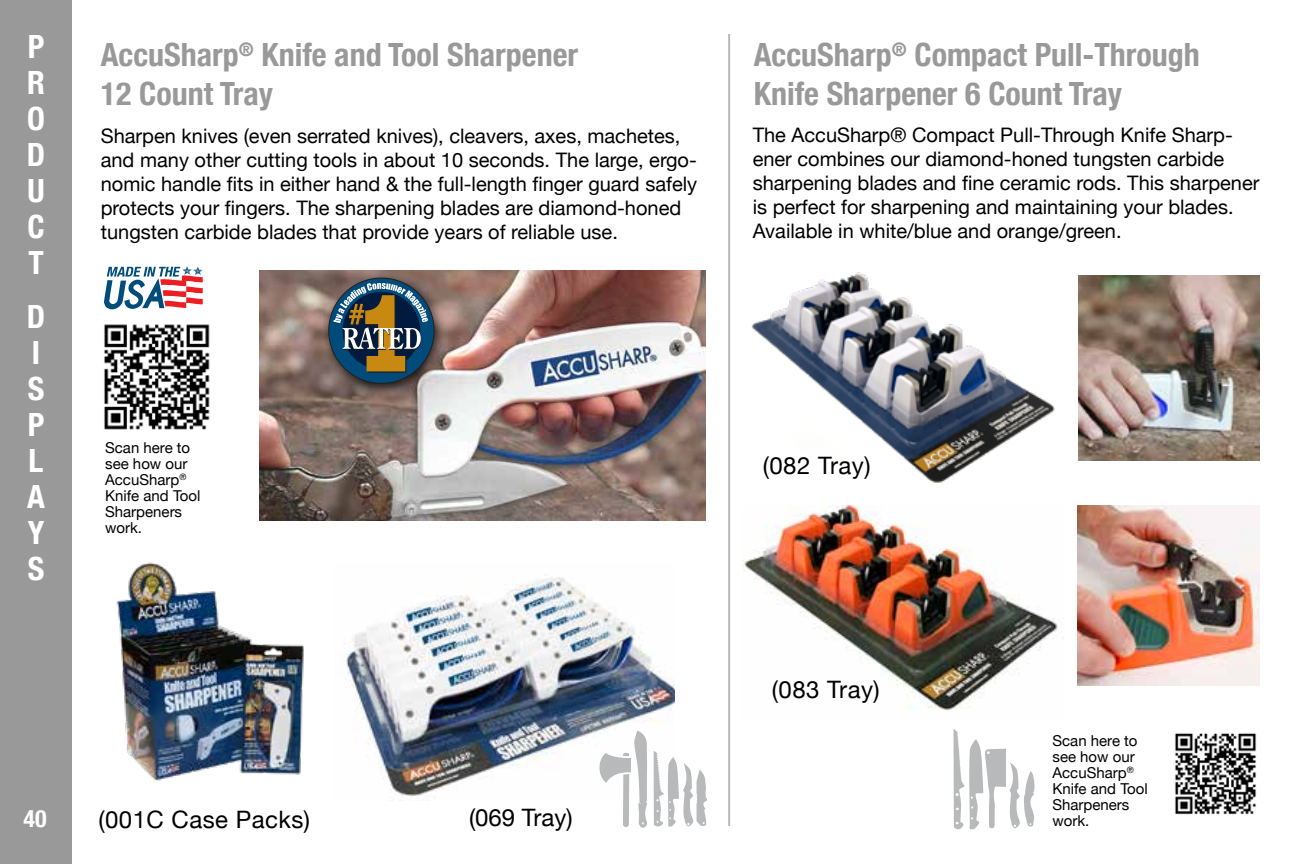
<style>
.page{position:relative;width:1296px;height:864px;background:#fff}
.page>*{position:absolute;margin:0;border:0;box-sizing:border-box;transform-origin:0 0}
.t1{font:700 condensed 32px/38.4px "Helvetica Neue";color:#999}
.t2{font:700 condensed 32px/36px "Helvetica Neue";color:#fff;text-align:justify}
.t3{font:24px "Helvetica Neue";letter-spacing:.02em;color:#000}
.t4{font:700 condensed 24px "Helvetica Neue";color:#fff}
.t5{font:20px/24px "Helvetica Neue";color:#000}
.t6{font:15px/16px "Helvetica Neue";color:#000}
</style>
<div class="page">
<div style="left:0;top:0;width:72px;height:864px;background:#999"></div>
<img style="left:1077px;top:505px;width:183px;height:181px">
<img style="left:751px;top:272px;width:304px;height:211px">
<img style="left:743px;top:505px;width:315px;height:206px">
<img style="left:104px;top:324px;width:106px;height:106px">
<svg style="left:104px;top:266px;width:99px;height:43px"></svg>
<img style="left:344px;top:574px;width:331px;height:227px">
<img style="left:116px;top:562px;width:188px;height:219px">
<hr style="left:728px;top:34px;width:2px;height:792px;background:#b7b9bb">
<img style="left:259px;top:270px;width:447px;height:250px">
<div style="left:321px;top:273px;width:127px;height:127px;background:#000;opacity:.75"></div>
<div style="left:329px;top:278px;width:105px;height:105px;background:#004b7a;border-radius:50%"></div>
<svg style="left:333px;top:283px;width:95px;height:90px"></svg>
<img style="left:1078px;top:275px;width:181px;height:185px">
<img style="left:1175px;top:733px;width:82px;height:82px">
<svg style="left:599px;top:730px;width:48px;height:98px"></svg>
<svg style="left:654px;top:751px;width:53px;height:76px"></svg>
<svg style="left:954px;top:729px;width:81px;height:101px"></svg>
<h1 class="t2" style="left:27px;top:27px;width:20px">P R O D U C T</h1>
<h1 class="t2" style="left:27px;top:297px;width:20px;text-align:left">D<br>I<br>S<br>P<br>L<br>A<br>Y<br>S</h1>
<h1 class="t1" style="left:101px;top:34px;width:479px">AccuSharp<sup>®</sup> Knife and Tool Sharpener<br>12 Count Tray</h1>
<p class="t5" style="left:101px;top:125px;width:598px">Sharpen knives (even serrated knives), cleavers, axes, machetes, and many other cutting tools in about 10 seconds. The large, ergo&shy;nomic handle fits in either hand &amp; the full-length finger guard safely protects your fingers. The sharpening blades are diamond-honed tungsten carbide blades that provide years of reliable use.</p>
<p class="t6" style="left:105px;top:441px;width:97px">Scan here to see how our<br>AccuSharp<sup>®<br></sup>Knife and Tool<br>Sharpeners work.</p>
<p class="t4" style="left:24px;top:798px;width:25px">40</p>
<p class="t3" style="left:98px;top:802px;width:213px">(001C Case Packs)</p>
<p class="t3" style="left:469px;top:800px;width:105px">(069 Tray)</p>
<h1 class="t1" style="left:754px;top:34px;width:448px">AccuSharp<sup>®</sup> Compact Pull-Through<br>Knife Sharpener 6 Count Tray</h1>
<p class="t5" style="left:753px;top:124px;width:508px">The AccuSharp® Compact Pull-Through Knife Sharp&shy;ener combines our diamond-honed tungsten carbide sharpening blades and fine ceramic rods. This sharpener is perfect for sharpening and maintaining your blades.<br>Available in white/blue and orange/green.</p>
<p class="t3" style="left:763px;top:448px;width:109px">(082 Tray)</p>
<p class="t3" style="left:772px;top:672px;width:109px">(083 Tray)</p>
<p class="t6" style="left:1053px;top:733px;width:97px">Scan here to see how our<br>AccuSharp<sup>®<br></sup>Knife and Tool<br>Sharpeners work.</p>
</div>
